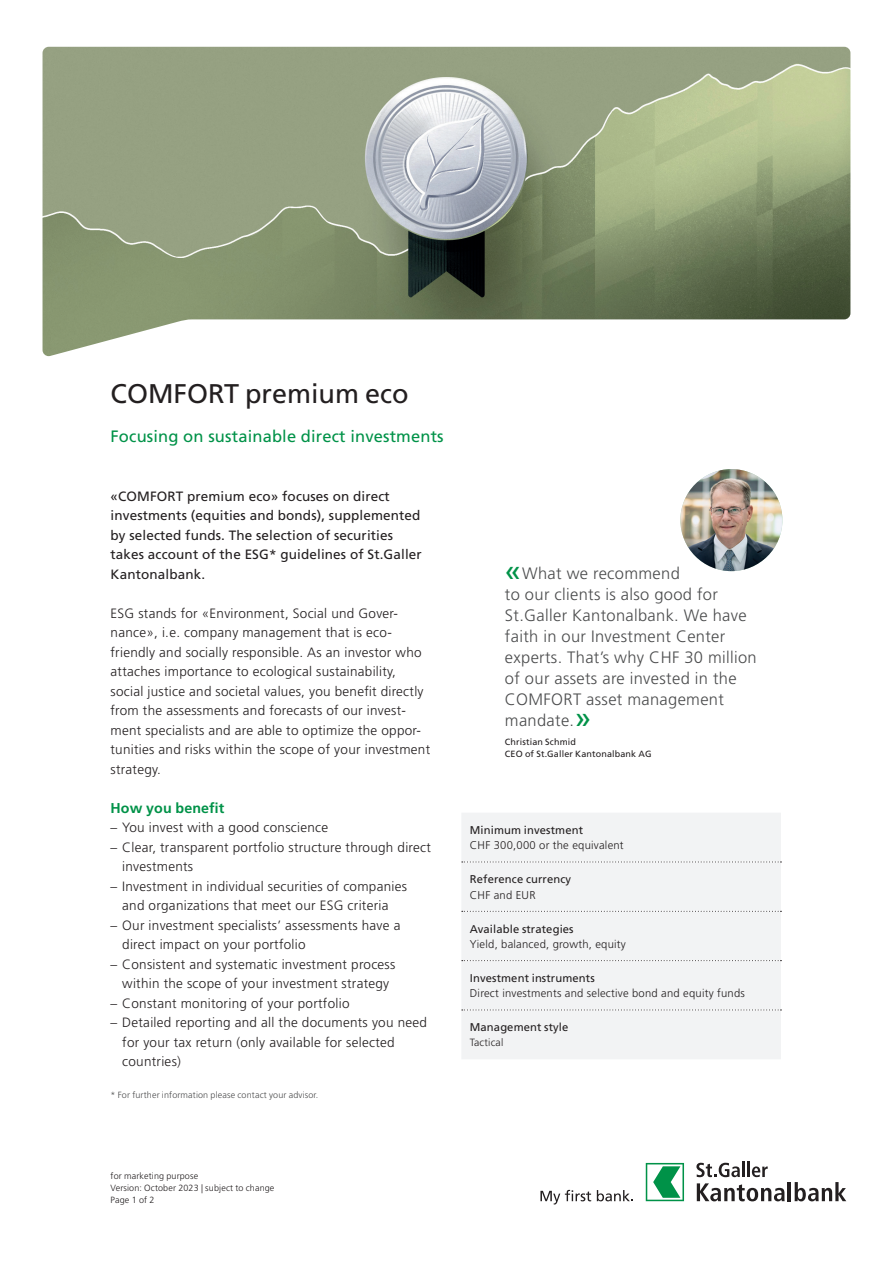
<style>
.page{position:relative;width:893px;height:1263px;background:#fff}
.page>*{position:absolute;margin:0;border:0;box-sizing:border-box;transform-origin:0 0}
.t1{font:27px "Frutiger LT Std";color:#231f20}
.t2{font:300 16.5px/21px "Frutiger LT Std";letter-spacing:.02em;color:#4b4c4d}
.t3{font:16.5px "Frutiger LT Std";letter-spacing:.01em;color:#009248}
.t4{font:700 14.25px "Frutiger LT Std";letter-spacing:.005em;color:#009248}
.t5{font:300 13.5px/19.5px "Frutiger LT Std";letter-spacing:.02em;color:#231f20}
.t6{font:13.5px/19.5px "Frutiger LT Std";letter-spacing:.01em;color:#231f20}
.t7{font:300 11.25px "Frutiger LT Std";letter-spacing:.02em;color:#231f20}
.t8{font:11.25px "Frutiger LT Std";letter-spacing:.01em;color:#231f20}
.t9{font:300 10.5px "Frutiger LT Std";letter-spacing:.02em;color:#231f20}
.t10{font:300 9px/12px "Frutiger LT Std";letter-spacing:.015em;color:#231f20}
.t11{font:300 9px "Frutiger LT Std";letter-spacing:.015em;color:#4b4c4d}
.t12{font:9px/12px "Frutiger LT Std";letter-spacing:.015em;color:#231f20}
.s1{font-weight:400;font-size:30px;color:#009248}
</style>
<div class="page">
<svg style="left:540px;top:1190px;width:51px;height:14px"></svg>
<svg style="left:597px;top:1190px;width:36px;height:11px"></svg>
<svg style="left:646px;top:1163px;width:38px;height:38px"></svg>
<svg style="left:696px;top:1163px;width:44px;height:14px"></svg>
<hr style="left:742px;top:1162px;width:3px;height:15px;background:#231f20">
<hr style="left:747px;top:1162px;width:3px;height:15px;background:#231f20">
<svg style="left:752px;top:1166px;width:16px;height:11px"></svg>
<svg style="left:697px;top:1183px;width:88px;height:18px"></svg>
<hr style="left:788px;top:1182px;width:3px;height:19px;background:#231f20">
<svg style="left:795px;top:1182px;width:51px;height:19px"></svg>
<img style="left:680px;top:469px;width:102px;height:102px;border-radius:51px">
<img style="left:43px;top:47px;width:807px;height:309px">
<div style="left:461px;top:813px;width:320px;height:246px;background:#f2f3f4"></div>
<svg style="left:462px;top:861px;width:319px;height:1px"></svg>
<svg style="left:462px;top:911px;width:319px;height:1px"></svg>
<svg style="left:462px;top:960px;width:319px;height:1px"></svg>
<svg style="left:462px;top:1009px;width:319px;height:1px"></svg>
<h1 class="t1" style="left:111px;top:378px;width:300px">COMFORT premium eco</h1>
<p class="t3" style="left:111px;top:427px;width:335px">Focusing on sustainable direct investments</p>
<p class="t6" style="left:111px;top:486px;width:313px">«COMFORT premium eco» focuses on direct investments (equities and bonds), supplemented by selected funds. The selection of securities takes account of the ESG* guidelines of St.Galler Kantonalbank.</p>
<p class="t5" style="left:111px;top:603px;width:321px">ESG stands for «Environment, Social und Gover&shy;nance», i.e. company management that is eco&shy;friendly and socially responsible. As an investor who attaches importance to ecological sustainability, social justice and societal values, you benefit directly from the assessments and forecasts of our invest&shy;ment specialists and are able to optimize the oppor&shy;tunities and risks within the scope of your investment strategy.</p>
<p class="t4" style="left:111px;top:799px;width:115px">How you benefit</p>
<p class="t5" style="left:111px;top:818px;width:219px">– You invest with a good conscience</p>
<p class="t5" style="left:122px;top:837px;width:310px;text-indent:-12px">– Clear, transparent portfolio structure through direct investments</p>
<p class="t5" style="left:111px;top:876px;width:298px;text-align:center">– Investment in individual securities of companies and organizations that meet our ESG criteria</p>
<p class="t5" style="left:122px;top:915px;width:280px;text-indent:-12px">– Our investment specialists’ assessments have a direct impact on your portfolio</p>
<p class="t5" style="left:111px;top:954px;width:286px;text-align:center">– Consistent and systematic investment process within the scope of your investment strategy</p>
<p class="t5" style="left:111px;top:993px;width:240px">– Constant monitoring of your portfolio</p>
<p class="t5" style="left:122px;top:1013px;width:306px;text-indent:-12px">– Detailed reporting and all the documents you need for your tax return (only available for selected countries)</p>
<p class="t11" style="left:111px;top:1089px;width:209px">* For further information please contact your advisor.</p>
<p class="t2" style="left:505px;top:563px;width:253px"><span class="s1">«</span>What we recommend<br>to our clients is also good for<br>St.Galler Kantonalbank. We have faith in our Investment Center experts. That’s why CHF 30 million of our assets are invested in the<br>COMFORT asset management mandate.<span class="s1">»</span></p>
<p class="t12" style="left:505px;top:736px;width:148px">Christian Schmid<br>CEO of St.Galler Kantonalbank AG</p>
<p class="t8" style="left:470px;top:823px;width:115px">Minimum investment</p>
<p class="t7" style="left:470px;top:839px;width:155px">CHF 300,000 or the equivalent</p>
<p class="t8" style="left:470px;top:873px;width:103px">Reference currency</p>
<p class="t7" style="left:470px;top:888px;width:67px">CHF and EUR</p>
<p class="t8" style="left:470px;top:922px;width:105px">Available strategies</p>
<p class="t7" style="left:470px;top:938px;width:158px">Yield, balanced, growth, equity</p>
<p class="t8" style="left:470px;top:971px;width:126px">Investment instruments</p>
<p class="t7" style="left:470px;top:987px;width:277px">Direct investments and selective bond and equity funds</p>
<p class="t8" style="left:470px;top:1021px;width:100px">Management style</p>
<p class="t9" style="left:470px;top:1036px;width:35px">Tactical</p>
<p class="t10" style="left:111px;top:1170px;width:165px">for marketing purpose<br>Version: October 2023 | subject to change<br>Page 1 of 2</p>
</div>
